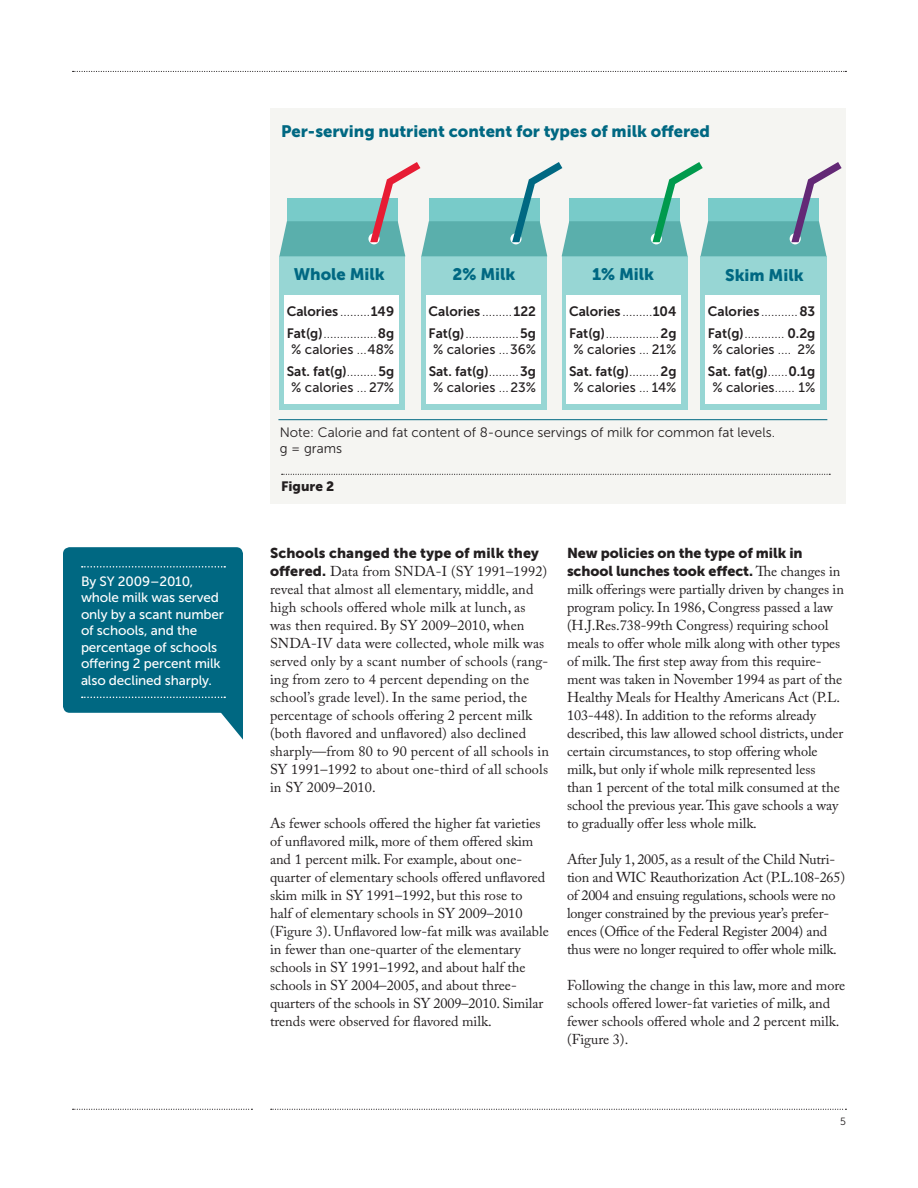
<style>
.page{position:relative;width:918px;height:1188px;background:#fff}
.page>*{position:absolute;margin:0;border:0;box-sizing:border-box;transform-origin:0 0}
.t1{font:16.65px "Museo Sans 900";color:#006882}
.CHART_HEADLINE___mus{font:16.5px "Museo Sans 900";color:#006882}
.TEXT_w_bold_runin{font:14.25px/18px "Adobe Caslon Pro";letter-spacing:-.005em;color:#231f20}
.TEXT___adobe_caslon{font:14.25px/18px "Adobe Caslon Pro";color:#231f20}
.t2{font:13.65px/21.9px "Museo Sans 300";color:#231f20}
.t3{font:13.65px/21.9px "Museo Sans 500";color:#231f20;text-align:center}
.t4{font:13.65px/21.9px "Museo Sans 700";color:#231f20;text-align:center}
.CALLOUT_TEXT___w__ru{font:13.5px/16.5px "Museo Sans 500";letter-spacing:-.01em;color:#fff}
.TABLE_TITLE___museo{font:13.5px "Museo Sans 900";color:#231f20}
.t5{font:10.5px "Museo Sans 300";color:#231f20}
.s1{font-family:"Museo Sans 700"}
.s2{font-family:"Museo Sans 300"}
.s3{font-family:"Museo Sans 500"}
.s4{font-family:"Museo Sans 900"}
</style>
<div class="page">
<svg style="left:271px;top:1109px;width:575px;height:1px"></svg>
<svg style="left:73px;top:1109px;width:179px;height:1px"></svg>
<svg style="left:73px;top:71px;width:773px;height:1px"></svg>
<div style="left:270px;top:108px;width:576px;height:396px;background:#f5f5f2"></div>
<div style="left:279px;top:256px;width:126px;height:154px;background:#97d6d4"></div>
<div style="left:284px;top:295px;width:115px;height:108px;background:#fff"></div>
<div style="left:421px;top:256px;width:126px;height:154px;background:#97d6d4"></div>
<div style="left:426px;top:295px;width:115px;height:108px;background:#fff"></div>
<div style="left:562px;top:256px;width:126px;height:154px;background:#97d6d4"></div>
<div style="left:567px;top:295px;width:114px;height:108px;background:#fff"></div>
<div style="left:701px;top:256px;width:126px;height:154px;background:#97d6d4"></div>
<div style="left:706px;top:295px;width:114px;height:108px;background:#fff"></div>
<svg style="left:279px;top:162px;width:563px;height:94px"></svg>
<hr style="left:278px;top:419px;width:549px;height:1px;background:#006882">
<svg style="left:282px;top:474px;width:548px;height:1px"></svg>
<div style="left:63px;top:547px;width:180px;height:166px;background:#006882;border-radius:7px"></div>
<svg style="left:82px;top:566px;width:143px;height:2px"></svg>
<svg style="left:82px;top:697px;width:161px;height:43px"></svg>
<p class="CHART_HEADLINE___mus" style="left:281px;top:121px;width:430px">Per-serving nutrient content for types of milk offered</p>
<p class="CALLOUT_TEXT___w__ru" style="left:81px;top:573px;width:144px">By SY 2009–2010, whole milk was served only by a scant number of schools, and the percentage of schools offering 2 percent milk also declined sharply.</p>
<p class="t1" style="left:294px;top:265px;width:92px">Whole Milk</p>
<p class="t2" style="left:287px;top:301px;width:109px"><span class="s1">Calories</span> .........<span class="s1">149<br>Fat(g)</span>................<span class="s1">8g</span></p>
<p class="t3" style="left:287px;top:338px;width:109px">% calories <span class="s2">...</span>48%<br><span class="s1">Sat. fat(g)</span><span class="s2">.........</span><span class="s1">5g</span></p>
<p class="t3" style="left:291px;top:376px;width:104px">% calories <span class="s2">...</span> 27%</p>
<p class="t1" style="left:453px;top:265px;width:64px">2% Milk</p>
<p class="t1" style="left:592px;top:265px;width:64px">1% Milk</p>
<p class="t1" style="left:725px;top:266px;width:80px">Skim Milk</p>
<p class="t2" style="left:429px;top:301px;width:109px"><span class="s1">Calories</span> .........<span class="s1">122<br>Fat(g)</span>................<span class="s1">5g</span></p>
<p class="t3" style="left:429px;top:338px;width:109px">% calories <span class="s2">...</span>36%<br><span class="s1">Sat. fat(g)</span><span class="s2">.........</span><span class="s1">3g</span></p>
<p class="t3" style="left:433px;top:376px;width:104px">% calories <span class="s2">...</span>23%</p>
<p class="t2" style="left:569px;top:301px;width:109px"><span class="s1">Calories</span> .........<span class="s1">104<br>Fat(g)</span>................<span class="s1">2g</span></p>
<p class="t3" style="left:569px;top:338px;width:109px">% calories <span class="s2">...</span> 21%<br><span class="s1">Sat. fat(g)</span><span class="s2">.........</span><span class="s1">2g</span></p>
<p class="t3" style="left:574px;top:376px;width:104px">% calories <span class="s2">...</span> 14%</p>
<p class="t2" style="left:708px;top:301px;width:109px"><span class="s1">Calories</span> ...........<span class="s1">83<br>Fat(g)</span>............ <span class="s1">0.2g</span></p>
<p class="t4" style="left:708px;top:338px;width:109px"><span class="s3">% calories</span> <span class="s2">....</span> <span class="s3">2%<br></span>Sat. fat(g)<span class="s2">......</span>0.1g</p>
<p class="t3" style="left:712px;top:376px;width:104px">% calories<span class="s2">......</span> 1%</p>
<p class="t2" style="left:280px;top:425px;width:497px;line-height:15.1px">Note: Calorie and fat content of 8-ounce servings of milk for common fat levels. g = grams</p>
<p class="TABLE_TITLE___museo" style="left:281px;top:479px;width:55px">Figure 2</p>
<p class="TEXT_w_bold_runin" style="left:270px;top:544px;width:280px"><span class="s4">Schools changed the type of milk they offered.</span> Data from SNDA-I (SY 1991–1992) reveal that almost all elementary, middle, and high schools offered whole milk at lunch, as was then required. By SY 2009–2010, when SNDA-IV data were collected, whole milk was served only by a scant number of schools (rang&shy;ing from zero to 4 percent depending on the school’s grade level). In the same period, the percentage of schools offering 2 percent milk (both flavored and unflavored) also declined sharply—from 80 to 90 percent of all schools in SY 1991–1992 to about one-third of all schools in SY 2009–2010.</p>
<p class="TEXT___adobe_caslon" style="left:270px;top:814px;width:280px">As fewer schools offered the higher fat varieties of unflavored milk, more of them offered skim and 1 percent milk. For example, about one&shy;quarter of elementary schools offered unflavored skim milk in SY 1991–1992, but this rose to<br>half of elementary schools in SY 2009–2010 (Figure 3). Unflavored low-fat milk was available in fewer than one-quarter of the elementary schools in SY 1991–1992, and about half the schools in SY 2004–2005, and about three&shy;quarters of the schools in SY 2009–2010. Similar trends were observed for flavored milk.</p>
<p class="TEXT_w_bold_runin" style="left:567px;top:544px;width:278px"><span class="s4">New policies on the type of milk in school lunches took effect.</span> The changes in milk offerings were partially driven by changes in program policy. In 1986, Congress passed a law (H.J.Res.738-99th Congress) requiring school meals to offer whole milk along with other types of milk. The first step away from this require&shy;ment was taken in November 1994 as part of the Healthy Meals for Healthy Americans Act (P.L.<br>103-448). In addition to the reforms already described, this law allowed school districts, under certain circumstances, to stop offering whole milk, but only if whole milk represented less than 1 percent of the total milk consumed at the school the previous year. This gave schools a way to gradually offer less whole milk.</p>
<p class="TEXT___adobe_caslon" style="left:567px;top:850px;width:280px">After July 1, 2005, as a result of the Child Nutri&shy;tion and WIC Reauthorization Act (P.L.108-265) of 2004 and ensuing regulations, schools were no longer constrained by the previous year’s prefer&shy;ences (Office of the Federal Register 2004) and thus were no longer required to offer whole milk.</p>
<p class="TEXT___adobe_caslon" style="left:567px;top:976px;width:280px">Following the change in this law, more and more schools offered lower-fat varieties of milk, and fewer schools offered whole and 2 percent milk. (Figure 3).</p>
<p class="t5" style="left:840px;top:1116px;width:7px">5</p>
</div>
